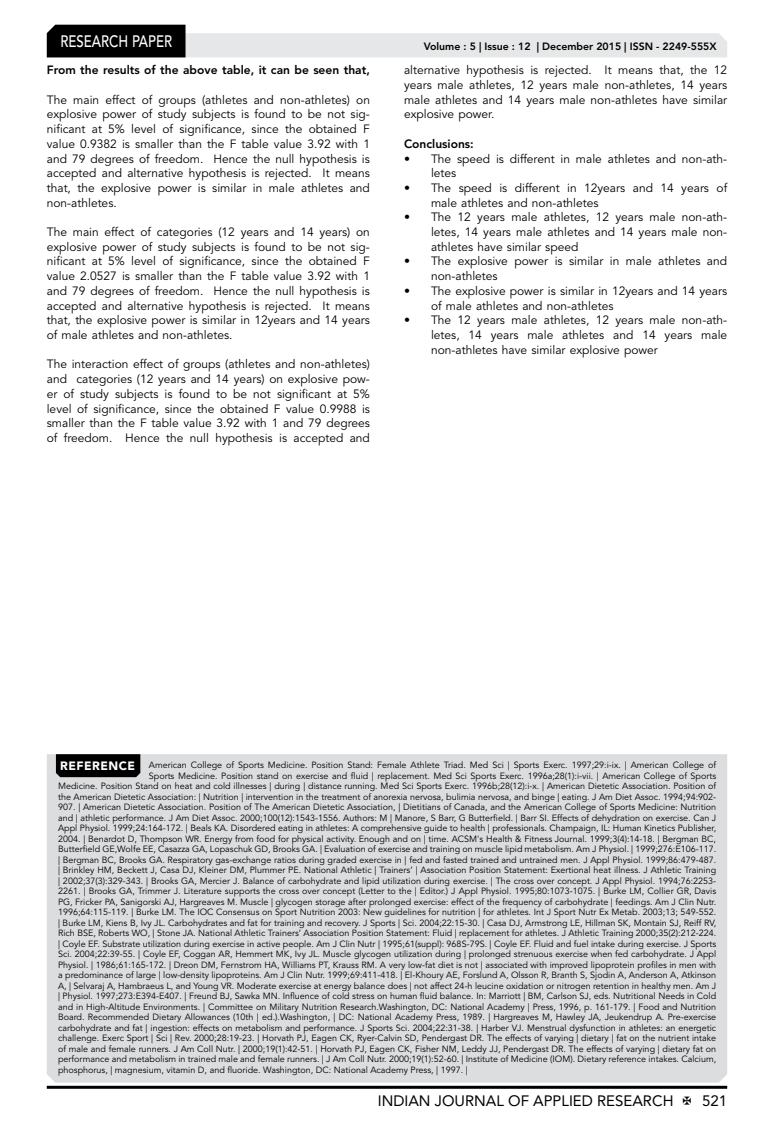
<style>
.page{position:relative;width:774px;height:1136px;background:#fff}
.page>*{position:absolute;margin:0;border:0;box-sizing:border-box;transform-origin:0 0}
.t1{font:500 16.5px "Avenir LT Std";color:#fff;scale:.8 1}
.t2{font:15px "Avenir LT Std";color:#000}
.t3{font:12px/14.7px "Avenir LT Std";color:#000;text-align:justify}
.t4{font:800 12px "Avenir LT Std";color:#000}
.t5{font:800 10.5px "Avenir LT Std";color:#000}
.t6{font:9px "Avenir LT Std";color:#000}
.s1{font-weight:900;font-size:12px;color:#fff}
</style>
<div class="page">
<hr style="left:47px;top:1085px;width:680px;height:3px;background:#000">
<svg style="left:47px;top:25px;width:680px;height:32px"></svg>
<div style="left:47px;top:754px;width:680px;height:328px;background:#dcddde"></div>
<div style="left:56px;top:754px;width:84px;height:23px;background:#000"></div>
<h1 class="t1" style="left:60px;top:32px;width:139px">RESEARCH PAPER</h1>
<h3 class="t4" style="left:47px;top:63px;width:325px">From the results of the above table, it can be seen that,</h3>
<p class="t3" style="left:47px;top:92px;width:325px">The main effect of groups (athletes and non-athletes) on explosive power of study subjects is found to be not sig&shy;nificant at 5% level of significance, since the obtained F value 0.9382 is smaller than the F table value 3.92 with 1 and 79 degrees of freedom. Hence the null hypothesis is accepted and alternative hypothesis is rejected. It means that, the explosive power is similar in male athletes and non-athletes.</p>
<p class="t3" style="left:47px;top:225px;width:325px">The main effect of categories (12 years and 14 years) on explosive power of study subjects is found to be not sig&shy;nificant at 5% level of significance, since the obtained F value 2.0527 is smaller than the F table value 3.92 with 1 and 79 degrees of freedom. Hence the null hypothesis is accepted and alternative hypothesis is rejected. It means that, the explosive power is similar in 12years and 14 years of male athletes and non-athletes.</p>
<p class="t3" style="left:47px;top:357px;width:325px">The interaction effect of groups (athletes and non-athletes) and categories (12 years and 14 years) on explosive pow&shy;er of study subjects is found to be not significant at 5% level of significance, since the obtained F value 0.9988 is smaller than the F table value 3.92 with 1 and 79 degrees of freedom. Hence the null hypothesis is accepted and</p>
<p class="t5" style="left:424px;top:41px;width:294px">Volume : 5 | Issue : 12 | December 2015 | ISSN - 2249-555X</p>
<h3 class="t3" style="left:404px;top:63px;width:325px">alternative hypothesis is rejected. It means that, the 12 years male athletes, 12 years male non-athletes, 14 years male athletes and 14 years male non-athletes have similar explosive power.</h3>
<h3 class="t4" style="left:404px;top:136px;width:71px">Conclusions:</h3>
<h3 class="t3" style="left:431px;top:151px;width:298px;text-indent:-27px">• The speed is different in male athletes and non-ath&shy;letes</h3>
<h3 class="t3" style="left:431px;top:181px;width:298px;text-indent:-27px">• The speed is different in 12years and 14 years of male athletes and non-athletes</h3>
<h3 class="t3" style="left:431px;top:210px;width:298px;text-indent:-27px">• The 12 years male athletes, 12 years male non-ath&shy;letes, 14 years male athletes and 14 years male non&shy;athletes have similar speed</h3>
<h3 class="t3" style="left:431px;top:254px;width:298px;text-indent:-27px">• The explosive power is similar in male athletes and non-athletes</h3>
<h3 class="t3" style="left:431px;top:284px;width:298px;text-indent:-27px">• The explosive power is similar in 12years and 14 years of male athletes and non-athletes</h3>
<h3 class="t3" style="left:431px;top:313px;width:298px;text-indent:-27px">• The 12 years male athletes, 12 years male non-ath&shy;letes, 14 years male athletes and 14 years male non-athletes have similar explosive power</h3>
<p class="t6" style="left:60px;top:759px;width:657px"><span class="s1">REFERENCE</span> American College of Sports Medicine. Position Stand: Female Athlete Triad. Med Sci | Sports Exerc. 1997;29:i-ix. | American College of</p>
<p class="t6" style="left:149px;top:770px;width:569px">Sports Medicine. Position stand on exercise and fluid | replacement. Med Sci Sports Exerc. 1996a;28(1):i-vii. | American College of Sports</p>
<p class="t6" style="left:58px;top:780px;width:660px">Medicine. Position Stand on heat and cold illnesses | during | distance running. Med Sci Sports Exerc. 1996b;28(12):i-x. | American Dietetic Association. Position of</p>
<p class="t6" style="left:58px;top:791px;width:660px">the American Dietetic Association: | Nutrition | intervention in the treatment of anorexia nervosa, bulimia nervosa, and binge | eating. J Am Diet Assoc. 1994;94:902-</p>
<p class="t6" style="left:58px;top:801px;width:660px">907. | American Dietetic Association. Position of The American Dietetic Association, | Dietitians of Canada, and the American College of Sports Medicine: Nutrition</p>
<p class="t6" style="left:58px;top:812px;width:660px">and | athletic performance. J Am Diet Assoc. 2000;100(12):1543-1556. Authors: M | Manore, S Barr, G Butterfield. | Barr SI. Effects of dehydration on exercise. Can J</p>
<p class="t6" style="left:58px;top:822px;width:660px">Appl Physiol. 1999;24:164-172. | Beals KA. Disordered eating in athletes: A comprehensive guide to health | professionals. Champaign, IL: Human Kinetics Publisher,</p>
<p class="t6" style="left:58px;top:833px;width:659px">2004. | Benardot D, Thompson WR. Energy from food for physical activity. Enough and on | time. ACSM's Health &amp; Fitness Journal. 1999;3(4):14-18. | Bergman BC,</p>
<p class="t6" style="left:58px;top:843px;width:660px">Butterfield GE,Wolfe EE, Casazza GA, Lopaschuk GD, Brooks GA. | Evaluation of exercise and training on muscle lipid metabolism. Am J Physiol. | 1999;276:E106-117.</p>
<p class="t6" style="left:58px;top:854px;width:660px">| Bergman BC, Brooks GA. Respiratory gas-exchange ratios during graded exercise in | fed and fasted trained and untrained men. J Appl Physiol. 1999;86:479-487.</p>
<p class="t6" style="left:58px;top:864px;width:660px">| Brinkley HM, Beckett J, Casa DJ, Kleiner DM, Plummer PE. National Athletic | Trainers’ | Association Position Statement: Exertional heat illness. J Athletic Training</p>
<p class="t6" style="left:58px;top:875px;width:660px">| 2002;37(3):329-343. | Brooks GA, Mercier J. Balance of carbohydrate and lipid utilization during exercise. | The cross over concept. J Appl Physiol. 1994;76:2253-</p>
<p class="t6" style="left:58px;top:885px;width:660px">2261. | Brooks GA, Trimmer J. Literature supports the cross over concept (Letter to the | Editor.) J Appl Physiol. 1995;80:1073-1075. | Burke LM, Collier GR, Davis</p>
<p class="t6" style="left:58px;top:896px;width:660px">PG, Fricker PA, Sanigorski AJ, Hargreaves M. Muscle | glycogen storage after prolonged exercise: effect of the frequency of carbohydrate | feedings. Am J Clin Nutr.</p>
<p class="t6" style="left:58px;top:906px;width:659px">1996;64:115-119. | Burke LM. The IOC Consensus on Sport Nutrition 2003: New guidelines for nutrition | for athletes. Int J Sport Nutr Ex Metab. 2003;13; 549-552.</p>
<p class="t6" style="left:58px;top:917px;width:660px">| Burke LM, Kiens B, Ivy JL. Carbohydrates and fat for training and recovery. J Sports | Sci. 2004;22:15-30. | Casa DJ, Armstrong LE, Hillman SK, Montain SJ, Reiff RV,</p>
<p class="t6" style="left:58px;top:927px;width:659px">Rich BSE, Roberts WO, | Stone JA. National Athletic Trainers’ Association Position Statement: Fluid | replacement for athletes. J Athletic Training 2000;35(2):212-224.</p>
<p class="t6" style="left:58px;top:938px;width:660px">| Coyle EF. Substrate utilization during exercise in active people. Am J Clin Nutr | 1995;61(suppl): 968S-79S. | Coyle EF. Fluid and fuel intake during exercise. J Sports</p>
<p class="t6" style="left:58px;top:948px;width:659px">Sci. 2004;22:39-55. | Coyle EF, Coggan AR, Hemmert MK, Ivy JL. Muscle glycogen utilization during | prolonged strenuous exercise when fed carbohydrate. J Appl</p>
<p class="t6" style="left:58px;top:959px;width:659px">Physiol. | 1986;61:165-172. | Dreon DM, Fernstrom HA, Williams PT, Krauss RM. A very low-fat diet is not | associated with improved lipoprotein profiles in men with</p>
<p class="t6" style="left:58px;top:969px;width:660px">a predominance of large | low-density lipoproteins. Am J Clin Nutr. 1999;69:411-418. | El-Khoury AE, Forslund A, Olsson R, Branth S, Sjodin A, Anderson A, Atkinson</p>
<p class="t6" style="left:58px;top:980px;width:660px">A, | Selvaraj A, Hambraeus L, and Young VR. Moderate exercise at energy balance does | not affect 24-h leucine oxidation or nitrogen retention in healthy men. Am J</p>
<p class="t6" style="left:58px;top:990px;width:660px">| Physiol. 1997;273:E394-E407. | Freund BJ, Sawka MN. Influence of cold stress on human fluid balance. In: Marriott | BM, Carlson SJ, eds. Nutritional Needs in Cold</p>
<p class="t6" style="left:58px;top:1001px;width:659px">and in High-Altitude Environments. | Committee on Military Nutrition Research.Washington, DC: National Academy | Press, 1996, p. 161-179. | Food and Nutrition</p>
<p class="t6" style="left:58px;top:1011px;width:660px">Board. Recommended Dietary Allowances (10th | ed.).Washington, | DC: National Academy Press, 1989. | Hargreaves M, Hawley JA, Jeukendrup A. Pre-exercise</p>
<p class="t6" style="left:58px;top:1022px;width:660px">carbohydrate and fat | ingestion: effects on metabolism and performance. J Sports Sci. 2004;22:31-38. | Harber VJ. Menstrual dysfunction in athletes: an energetic</p>
<p class="t6" style="left:58px;top:1032px;width:660px">challenge. Exerc Sport | Sci | Rev. 2000;28:19-23. | Horvath PJ, Eagen CK, Ryer-Calvin SD, Pendergast DR. The effects of varying | dietary | fat on the nutrient intake</p>
<p class="t6" style="left:58px;top:1043px;width:659px">of male and female runners. J Am Coll Nutr. | 2000;19(1):42-51. | Horvath PJ, Eagen CK, Fisher NM, Leddy JJ, Pendergast DR. The effects of varying | dietary fat on</p>
<p class="t6" style="left:58px;top:1053px;width:659px">performance and metabolism in trained male and female runners. | J Am Coll Nutr. 2000;19(1):52-60. | Institute of Medicine (IOM). Dietary reference intakes. Calcium,</p>
<p class="t6" style="left:58px;top:1064px;width:411px">phosphorus, | magnesium, vitamin D, and fluoride. Washington, DC: National Academy Press, | 1997. |</p>
<h2 class="t2" style="left:378px;top:1091px;width:297px">INDIAN JOURNAL OF APPLIED RESEARCH</h2>
<h2 class="t2" style="left:702px;top:1091px;width:27px">521</h2>
</div>
